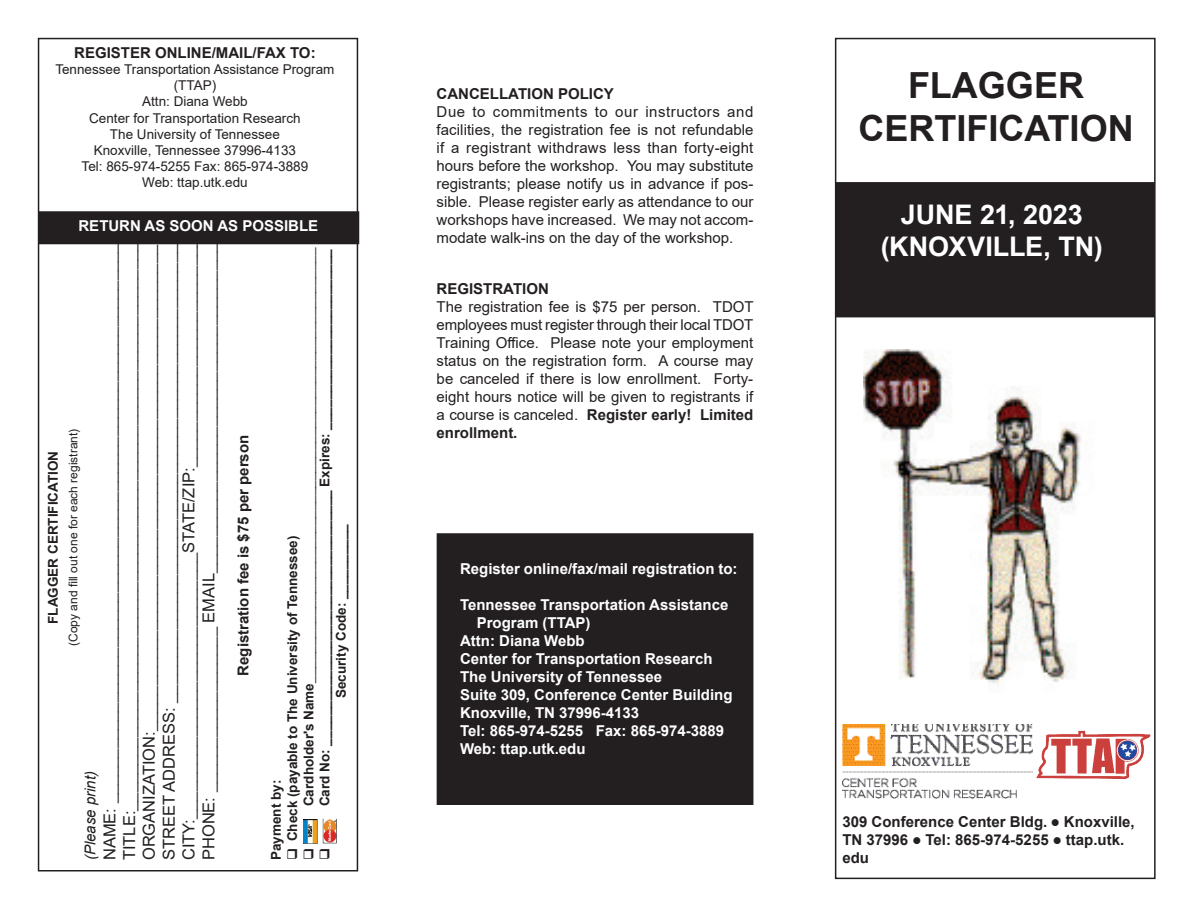
<style>
.page{position:relative;width:1188px;height:918px;background:#fff}
.page>*{position:absolute;margin:0;border:0;box-sizing:border-box;transform-origin:0 0}
.heading{font:700 36px/43.2px "Arial";color:#231f20;text-align:center}
.Headline{font:700 27px "Arial";letter-spacing:-.005em;color:#fff}
.t1{font:16.5px "Arial";color:#231f20}
.description{font:15px/18px "Arial";color:#231f20;text-align:justify}
.description-2{font:700 15px/18px "Arial";color:#fff}
.arial_desciption{font:700 15px/18px "Arial";color:#231f20}
.heading-2{font:700 15px "Arial";color:#231f20}
.t2{font:italic 15px "Arial";color:#231f20}
.contents{font:700 15px "Arial";color:#fff}
.arial_desciption-2{font:13.5px "Arial";color:#231f20}
.t3{font:700 13.5px "Arial";color:#231f20}
.t4{font:12px "Arial";color:#231f20}
.s1{font-weight:700}
</style>
<div class="page">
<img style="left:863px;top:350px;width:218px;height:335px">
<div style="left:38px;top:38px;width:320px;height:834px;border:2px solid #231f20"></div>
<div style="left:836px;top:183px;width:318px;height:134px;background:#231f20"></div>
<div style="left:836px;top:182px;width:319px;height:135px;border:2px solid #231f20"></div>
<div style="left:40px;top:212px;width:318px;height:32px;background:#231f20"></div>
<div style="left:39px;top:211px;width:320px;height:33px;border:2px solid #231f20"></div>
<div style="left:437px;top:534px;width:316px;height:270px;background:#231f20"></div>
<div style="left:437px;top:533px;width:316px;height:272px;border:2px solid #231f20"></div>
<img style="left:303px;top:820px;width:34px;height:23px">
<img style="left:1037px;top:731px;width:113px;height:48px">
<img style="left:842px;top:724px;width:191px;height:75px">
<div style="left:835px;top:38px;width:321px;height:841px;border:2px solid #231f20"></div>
<svg style="left:303px;top:829px;width:11px;height:15px"></svg>
<svg style="left:320px;top:829px;width:11px;height:15px"></svg>
<p class="arial_desciption" style="left:74px;top:44px;width:243px">REGISTER ONLINE/MAIL/FAX TO:</p>
<p class="arial_desciption-2" style="left:55px;top:60px;width:281px">Tennessee Transportation Assistance Program</p>
<p class="arial_desciption-2" style="left:174px;top:76px;width:44px">(TTAP)</p>
<p class="arial_desciption-2" style="left:142px;top:92px;width:107px">Attn: Diana Webb</p>
<p class="arial_desciption-2" style="left:89px;top:108px;width:213px">Center for Transportation Research</p>
<p class="arial_desciption-2" style="left:110px;top:125px;width:172px">The University of Tennessee</p>
<p class="arial_desciption-2" style="left:94px;top:141px;width:204px">Knoxville, Tennessee 37996-4133</p>
<p class="arial_desciption-2" style="left:82px;top:157px;width:228px">Tel: 865-974-5255 Fax: 865-974-3889</p>
<p class="arial_desciption-2" style="left:142px;top:173px;width:107px">Web: ttap.utk.edu</p>
<p class="description-2" style="left:78px;top:217px;width:241px">RETURN AS SOON AS POSSIBLE</p>
<p class="t3" style="left:43px;top:624px;width:174px;rotate:-90deg">FLAGGER CERTIFICATION</p>
<p class="t1" style="left:98px;top:860px;width:618px;rotate:-90deg">NAME: _____________________________________________________________</p>
<p class="t1" style="left:118px;top:860px;width:620px;rotate:-90deg">TITLE:______________________________________________________________</p>
<p class="t1" style="left:138px;top:860px;width:617px;rotate:-90deg">ORGANIZATION:_____________________________________________________</p>
<p class="t1" style="left:158px;top:860px;width:618px;rotate:-90deg">STREET ADDRESS: __________________________________________________</p>
<p class="t1" style="left:177px;top:860px;width:624px;rotate:-90deg">CITY:_____________________________STATE/ZIP:_________________________</p>
<p class="t1" style="left:197px;top:860px;width:619px;rotate:-90deg">PHONE: __________________ EMAIL____________________________________</p>
<p class="t4" style="left:65px;top:646px;width:219px;rotate:-90deg">(Copy and fill out one for each registrant)</p>
<p class="t2" style="left:81px;top:860px;width:91px;rotate:-90deg">(Please print)</p>
<p class="arial_desciption" style="left:234px;top:676px;width:242px;rotate:-90deg">Registration fee is $75 per person</p>
<p class="arial_desciption-2" style="left:299px;top:806px;width:560px;rotate:-90deg"><span class="s1">Cardholder's Name</span>__________________________________________________________</p>
<p class="t3" style="left:315px;top:806px;width:559px;rotate:-90deg">Card No: __________________________________ Expires: ________________________</p>
<p class="t3" style="left:331px;top:698px;width:176px;rotate:-90deg">Security Code: __________</p>
<p class="t3" style="left:283px;top:860px;width:326px;rotate:-90deg">❑ Check (payable to The University of Tennessee)</p>
<p class="t3" style="left:267px;top:860px;width:82px;rotate:-90deg">Payment by:</p>
<p class="heading-2" style="left:437px;top:83px;width:179px">CANCELLATION POLICY</p>
<p class="description" style="left:437px;top:102px;width:318px">Due to commitments to our instructors and facilities, the registration fee is not refundable if a registrant withdraws less than forty-eight hours before the workshop. You may substitute registrants; please notify us in advance if pos&shy;sible. Please register early as attendance to our workshops have increased. We may not accom&shy;modate walk-ins on the day of the workshop.</p>
<p class="heading-2" style="left:437px;top:279px;width:114px">REGISTRATION</p>
<p class="description" style="left:437px;top:298px;width:319px">The registration fee is $75 per person. TDOT employees must register through their local TDOT Training Office. Please note your employment status on the registration form. A course may be canceled if there is low enrollment. Forty&shy;eight hours notice will be given to registrants if a course is canceled. <span class="s1">Register early! Limited enrollment.</span></p>
<p class="description-2" style="left:460px;top:560px;width:279px">Register online/fax/mail registration to:</p>
<p class="description-2" style="left:460px;top:596px;width:270px">Tennessee Transportation Assistance</p>
<p class="contents" style="left:477px;top:612px;width:115px">Program (TTAP)</p>
<p class="description-2" style="left:460px;top:632px;width:126px">Attn: Diana Webb</p>
<p class="description-2" style="left:460px;top:650px;width:254px">Center for Transportation Research</p>
<p class="description-2" style="left:460px;top:668px;width:204px">The University of Tennessee</p>
<p class="description-2" style="left:460px;top:686px;width:274px">Suite 309, Conference Center Building</p>
<p class="description-2" style="left:460px;top:704px;width:181px">Knoxville, TN 37996-4133</p>
<p class="description-2" style="left:460px;top:722px;width:266px">Tel: 865-974-5255 Fax: 865-974-3889<br>Web: ttap.utk.edu</p>
<p class="heading" style="left:858px;top:64px;width:277px">FLAGGER<br>CERTIFICATION</p>
<p class="Headline" style="left:901px;top:195px;width:183px">JUNE 21, 2023</p>
<p class="Headline" style="left:881px;top:228px;width:224px">(KNOXVILLE, TN)</p>
<p class="arial_desciption" style="left:842px;top:813px;width:294px">309 Conference Center Bldg. ● Knoxville,<br>TN 37996 ● Tel: 865-974-5255 ● ttap.utk. edu</p>
</div>
